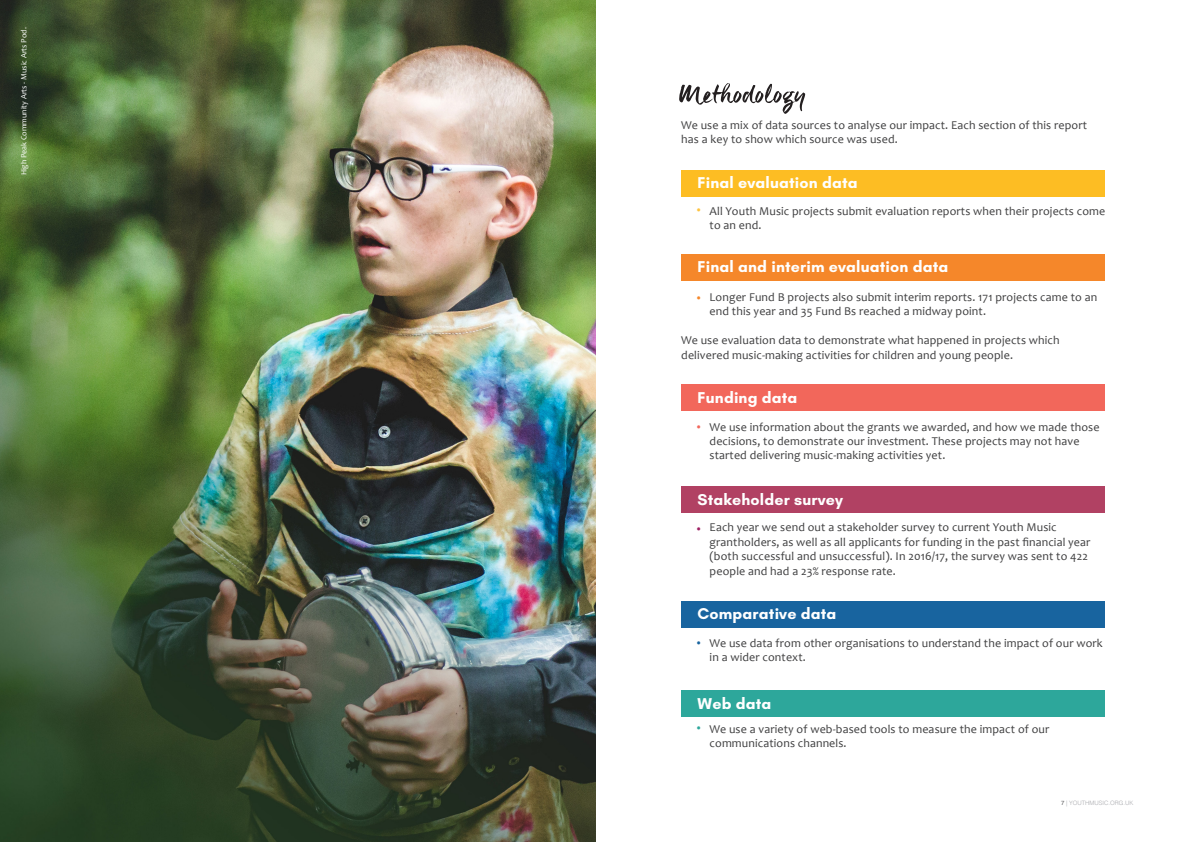
<style>
.page{position:relative;width:1191px;height:842px;background:#fff}
.page>*{position:absolute;margin:0;border:0;box-sizing:border-box;transform-origin:0 0}
.t1{font:700 16px "Glacial Indifference";letter-spacing:.01em;color:#fff}
.t2{font:12px/14.4px "Candara";letter-spacing:.01em;color:#3e3e3f}
.t3{font:10px "Candara";color:#fec33f}
.t4{font:10px "Candara";color:#f5872a}
.t5{font:10px "Candara";color:#9e1f62}
.t6{font:10px "Candara";color:#18649f}
.t7{font:10px "Candara";color:#2da79b}
.t8{font:10px "Candara";color:#f2675b}
.t9{font:8px "Candara";color:#fff}
.t10{font:300 6px "Helvetica";color:#a8a9ad}
.s1{font-weight:400;color:#57585a}
</style>
<div class="page">
<div style="left:680px;top:254px;width:424px;height:26px;background:#f5872a"></div>
<div style="left:680px;top:384px;width:424px;height:27px;background:#f2675b"></div>
<div style="left:680px;top:170px;width:424px;height:26px;background:#fdbd23"></div>
<div style="left:680px;top:486px;width:424px;height:26px;background:#b14163"></div>
<div style="left:680px;top:602px;width:424px;height:26px;background:#18649f"></div>
<div style="left:680px;top:690px;width:424px;height:26px;background:#2da79b"></div>
<img style="left:0;top:0;width:595px;height:842px">
<svg style="left:679px;top:83px;width:126px;height:31px"></svg>
<p class="t9" style="left:19px;top:175px;width:150px;rotate:-90deg">High Peak Community Arts - Music Arts Pod.</p>
<p class="t2" style="left:681px;top:118px;width:407px">We use a mix of data sources to analyse our impact. Each section of this report has a key to show which source was used.</p>
<h1 class="t1" style="left:697px;top:173px;width:162px">Final evaluation data</h1>
<p class="t3" style="left:695px;top:204px;width:8px">•</p>
<p class="t2" style="left:709px;top:204px;width:397px">All Youth Music projects submit evaluation reports when their projects come to an end.</p>
<h1 class="t1" style="left:697px;top:257px;width:252px">Final and interim evaluation data</h1>
<p class="t2" style="left:709px;top:290px;width:389px">Longer Fund B projects also submit interim reports. 171 projects came to an end this year and 35 Fund Bs reached a midway point.</p>
<p class="t2" style="left:681px;top:333px;width:380px">We use evaluation data to demonstrate what happened in projects which delivered music-making activities for children and young people.</p>
<p class="t4" style="left:695px;top:291px;width:8px">•</p>
<h1 class="t1" style="left:697px;top:387px;width:101px">Funding data</h1>
<p class="t8" style="left:695px;top:420px;width:8px">•</p>
<p class="t2" style="left:709px;top:419px;width:391px">We use information about the grants we awarded, and how we made those decisions, to demonstrate our investment. These projects may not have started delivering music-making activities yet.</p>
<h1 class="t1" style="left:697px;top:489px;width:147px">Stakeholder survey</h1>
<p class="t5" style="left:695px;top:522px;width:8px">•</p>
<p class="t2" style="left:709px;top:520px;width:382px">Each year we send out a stakeholder survey to current Youth Music grantholders, as well as all applicants for funding in the past financial year (both successful and unsuccessful). In 2016/17, the survey was sent to 422 people and had a 23% response rate.</p>
<h1 class="t1" style="left:697px;top:604px;width:140px">Comparative data</h1>
<p class="t6" style="left:695px;top:637px;width:8px">•</p>
<p class="t2" style="left:709px;top:635px;width:395px">We use data from other organisations to understand the impact of our work in a wider context.</p>
<h1 class="t1" style="left:697px;top:693px;width:75px">Web data</h1>
<p class="t7" style="left:695px;top:721px;width:8px">•</p>
<p class="t2" style="left:709px;top:722px;width:341px">We use a variety of web-based tools to measure the impact of our communications channels.</p>
<p class="t10" style="left:1061px;top:798px;width:74px"><span class="s1">7</span> | YOUTHMUSIC.ORG.UK</p>
</div>
